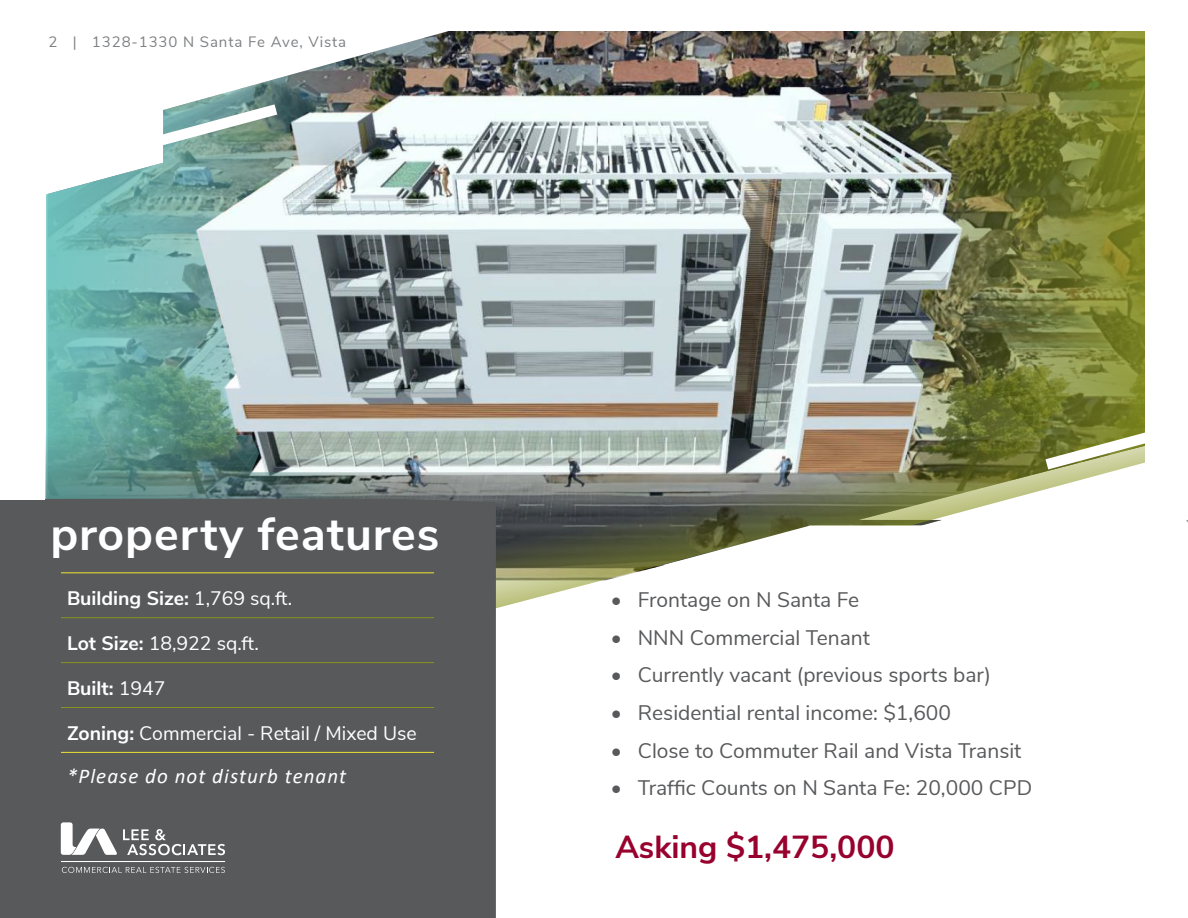
<style>
.page{position:relative;width:1188px;height:918px;background:#fff}
.page>*{position:absolute;margin:0;border:0;box-sizing:border-box;transform-origin:0 0}
.t1{font:700 46.5px "Nunito Sans";letter-spacing:.02em;color:#fff}
.t2{font:700 31.8px "Nunito Sans";color:#98002e}
.t3{font:21px "Nunito Sans";color:#58595b}
.t4{font:italic 21px "Calibri";letter-spacing:.05em;color:#fff}
.t5{font:19.5px "Nunito Sans";color:#fff}
.t6{font:700 19.5px "Nunito Sans";color:#fff}
.t7{font:15px "Nunito Sans";letter-spacing:.06em;color:#7e8083}
.s1{font-weight:400}
.s2{font-weight:700}
</style>
<div class="page">
<img style="left:457px;top:31px;width:342px;height:343px">
<img style="left:46px;top:31px;width:411px;height:343px">
<img style="left:799px;top:31px;width:346px;height:343px">
<img style="left:45px;top:374px;width:1143px;height:235px">
<svg style="left:496px;top:526px;width:692px;height:39px"></svg>
<div style="left:0;top:499px;width:496px;height:419px;background:#58595b"></div>
<hr style="left:61px;top:572px;width:373px;height:1px;background:#ede335">
<hr style="left:61px;top:752px;width:373px;height:1px;background:#ede335">
<hr style="left:61px;top:617px;width:373px;height:1px;background:#8a941e">
<hr style="left:61px;top:662px;width:373px;height:1px;background:#8a941e">
<hr style="left:61px;top:707px;width:373px;height:1px;background:#8a941e">
<svg style="left:123px;top:829px;width:102px;height:26px;background:#7d7e7f"></svg>
<svg style="left:61px;top:822px;width:56px;height:33px"></svg>
<svg style="left:62px;top:867px;width:163px;height:6px"></svg>
<hr style="left:61px;top:861px;width:164px;height:1px;background:#fff">
<svg style="left:75px;top:97px;width:214px;height:76px"></svg>
<svg style="left:1034px;top:401px;width:112px;height:76px"></svg>
<div style="left:1146px;top:0;width:42px;height:500px;background:#fff"></div>
<div style="left:0;top:0;width:45px;height:500px;background:#fff"></div>
<p class="t7" style="left:49px;top:31px;width:299px">2 | 1328-1330 N Santa Fe Ave, Vista</p>
<h1 class="t1" style="left:50px;top:500px;width:390px">property features</h1>
<p class="t6" style="left:67px;top:584px;width:227px">Building Size: <span class="s1">1,769 sq.ft.</span></p>
<p class="t5" style="left:67px;top:629px;width:193px"><span class="s2">Lot Size:</span> 18,922 sq.ft.</p>
<p class="t6" style="left:67px;top:674px;width:100px">Built: <span class="s1">1947</span></p>
<p class="t5" style="left:67px;top:719px;width:351px"><span class="s2">Zoning:</span> Commercial - Retail / Mixed Use</p>
<p class="t4" style="left:67px;top:761px;width:281px">*Please do not disturb tenant</p>
<p class="t3" style="left:611px;top:585px;width:250px">• Frontage on N Santa Fe</p>
<p class="t3" style="left:611px;top:622px;width:261px">• NNN Commercial Tenant</p>
<p class="t3" style="left:611px;top:660px;width:382px">• Currently vacant (previous sports bar)</p>
<p class="t3" style="left:611px;top:697px;width:342px">• Residential rental income: $1,600</p>
<p class="t3" style="left:611px;top:735px;width:412px">• Close to Commuter Rail and Vista Transit</p>
<p class="t3" style="left:611px;top:773px;width:423px">• Traffic Counts on N Santa Fe: 20,000 CPD</p>
<h2 class="t2" style="left:616px;top:824px;width:280px">Asking $1,475,000</h2>
</div>
